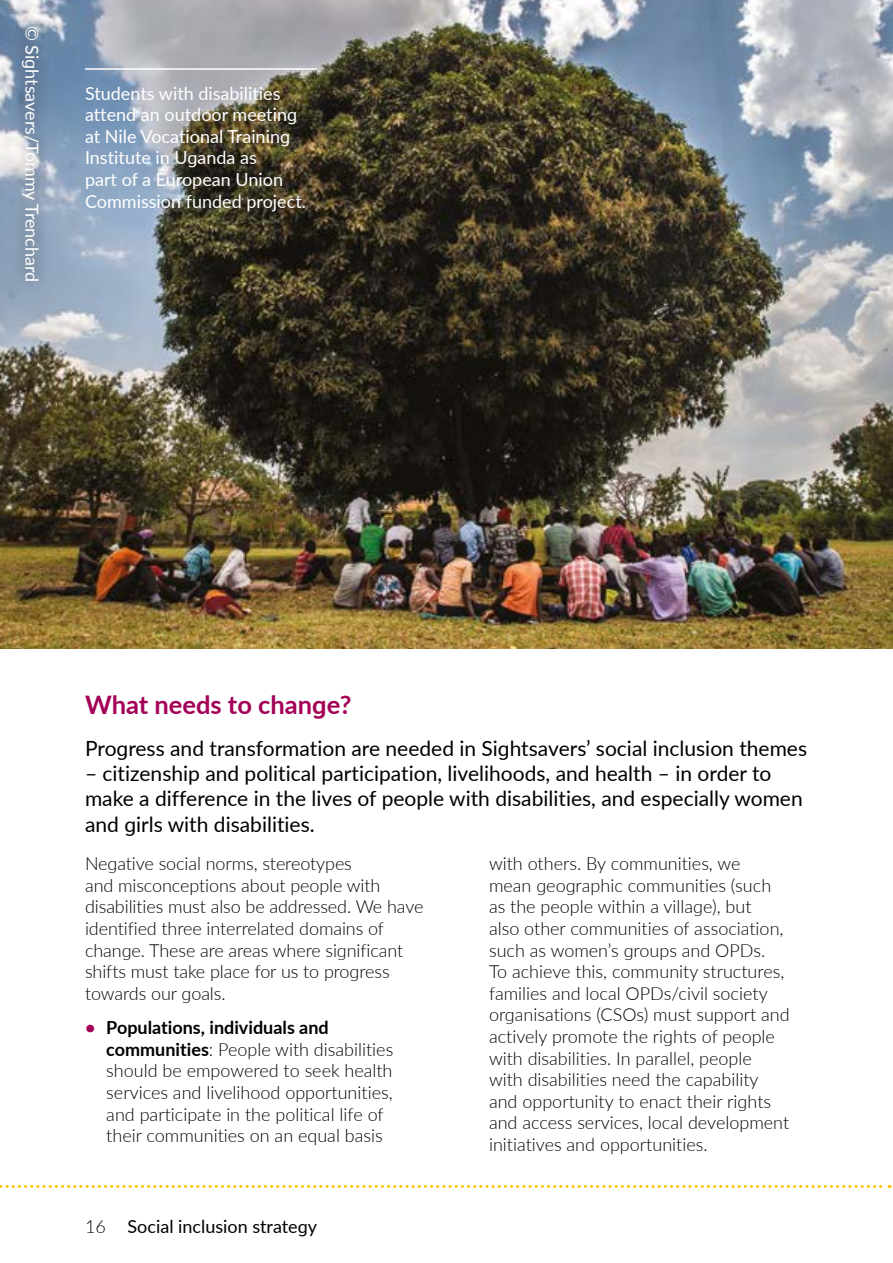
<style>
.page{position:relative;width:893px;height:1263px;background:#fff}
.page>*{position:absolute;margin:0;border:0;box-sizing:border-box;transform-origin:0 0}
.t1{font:700 25.5px "Lato";color:#a30156}
.t2{font:21px/25.2px "Lato";color:#000}
.List_-_Bullets_Purpl{font:300 18px/21.6px "Lato";color:#000}
.t3{font:18px/21.6px "Lato";color:#fff}
.t4{font:18px "Lato";color:#000}
.s1{font-weight:700;color:#a30156}
.s2{font-weight:700}
.s3{font-weight:300}
</style>
<div class="page">
<svg style="left:0;top:1185px;width:890px;height:3px"></svg>
<img style="left:0;top:0;width:893px;height:648px">
<div style="left:8px;top:12px;width:45px;height:284px;background:#000;opacity:.43"></div>
<hr style="left:85px;top:68px;width:232px;height:2px;background:#fff">
<p class="t3" style="left:44px;top:26px;width:258px;rotate:90deg">© Sightsavers/Tommy Trenchard</p>
<p class="t3" style="left:85px;top:81px;width:222px">Students with disabilities attend an outdoor meeting at Nile Vocational Training<br>Institute in Uganda as<br>part of a European Union<br>Commission funded project.</p>
<h3 class="t1" style="left:85px;top:686px;width:268px">What needs to change?</h3>
<p class="t2" style="left:85px;top:735px;width:724px">Progress and transformation are needed in Sightsavers’ social inclusion themes</p>
<p class="t2" style="left:85px;top:760px;width:719px">– citizenship and political participation, livelihoods, and health – in order to make a difference in the lives of people with disabilities, and especially women and girls with disabilities.</p>
<p class="List_-_Bullets_Purpl" style="left:85px;top:852px;width:340px">Negative social norms, stereotypes<br>and misconceptions about people with disabilities must also be addressed. We have identified three interrelated domains of change. These are areas where significant shifts must take place for us to progress towards our goals.</p>
<p class="List_-_Bullets_Purpl" style="left:106px;top:1016px;width:288px;text-indent:-21px"><span class="s1">•</span> <span class="s2">Populations, individuals and communities</span>: People with disabilities should be empowered to seek health services and livelihood opportunities, and participate in the political life of their communities on an equal basis</p>
<p class="List_-_Bullets_Purpl" style="left:489px;top:852px;width:302px">with others. By communities, we<br>mean geographic communities (such as the people within a village), but<br>also other communities of association, such as women’s groups and OPDs.<br>To achieve this, community structures, families and local OPDs/civil society organisations (CSOs) must support and actively promote the rights of people with disabilities. In parallel, people with disabilities need the capability and opportunity to enact their rights and access services, local development initiatives and opportunities.</p>
<p class="t4" style="left:85px;top:1214px;width:234px"><span class="s3">16</span> Social inclusion strategy</p>
</div>
